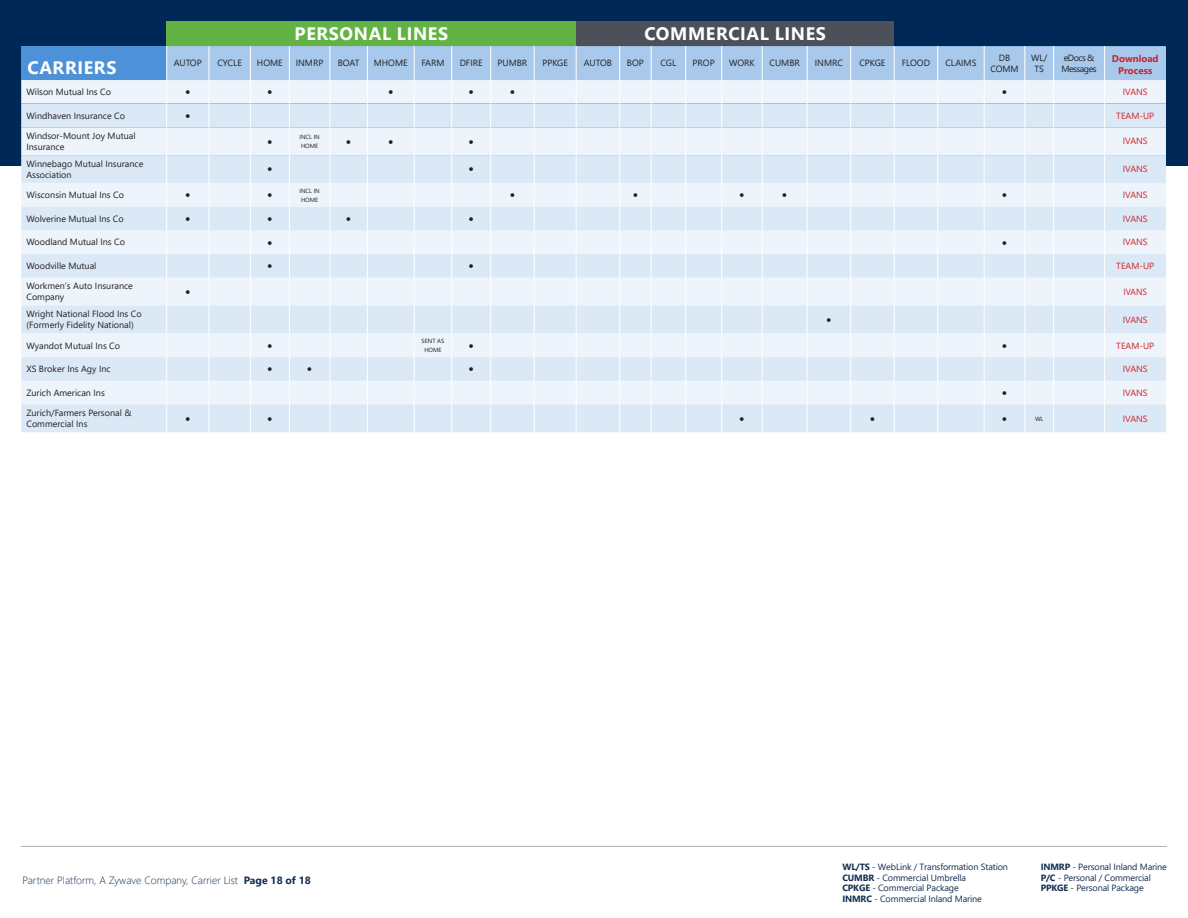
<style>
.page{position:relative;width:1188px;height:918px;background:#fff}
.page>*{position:absolute;margin:0;border:0;box-sizing:border-box;transform-origin:0 0}
.t1{font:700 18px "Segoe UI";letter-spacing:.035em;color:#fff}
.t2{font:15px "Segoe UI";color:#231f20}
.t3{font:300 10.5px "Segoe UI";color:#112d51}
.t4{font:700 9.75px/11.7px "Segoe UI";color:#d1232a;text-align:center}
.t5{font:9px/10.8px "Segoe UI";color:#231f20}
.t6{font:9px/10.8px "Segoe UI";letter-spacing:-.015em;color:#112d51}
.t7{font:9px "Segoe UI";color:#d1232a}
.t8{font:9px/10.8px "Segoe UI";letter-spacing:-.06em;color:#231f20}
.t9{font:9px "Segoe UI";color:#d1232a;scale:.95 1}
.t10{font:6px/9px "Segoe UI";color:#231f20}
.s1{font-weight:700}
</style>
<div class="page">
<div style="left:0;top:0;width:1188px;height:166px;background:#002856"></div>
<hr style="left:21px;top:846px;width:1146px;height:1px;background:#565a5c">
<div style="left:167px;top:21px;width:409px;height:25px;background:#62b343"></div>
<div style="left:576px;top:21px;width:318px;height:25px;background:#4c5159"></div>
<div style="left:21px;top:46px;width:146px;height:34px;background:#4d91d8"></div>
<svg style="left:21px;top:104px;width:145px;height:328px;background:#e3edf8"></svg>
<svg style="left:166px;top:46px;width:1000px;height:386px;background:#dfebf7"></svg>
<p class="t1" style="left:295px;top:17px;width:155px">PERSONAL LINES</p>
<p class="t1" style="left:644px;top:17px;width:183px">COMMERCIAL LINES</p>
<p class="t5" style="left:1035px;top:62px;width:11px">TS</p>
<p class="t8" style="left:1062px;top:52px;width:37px">eDocs &amp;<br>Messages</p>
<p class="t4" style="left:1112px;top:52px;width:48px">Download<br>Process</p>
<p class="t1" style="left:28px;top:51px;width:90px">CARRIERS</p>
<p class="t5" style="left:174px;top:57px;width:29px">AUTOP</p>
<p class="t5" style="left:217px;top:57px;width:26px">CYCLE</p>
<p class="t5" style="left:257px;top:57px;width:27px">HOME</p>
<p class="t5" style="left:296px;top:57px;width:29px">INMRP</p>
<p class="t5" style="left:338px;top:57px;width:23px">BOAT</p>
<p class="t5" style="left:374px;top:57px;width:35px">MHOME</p>
<p class="t5" style="left:421px;top:57px;width:25px">FARM</p>
<p class="t5" style="left:460px;top:57px;width:25px">DFIRE</p>
<p class="t5" style="left:498px;top:57px;width:31px">PUMBR</p>
<p class="t5" style="left:542px;top:57px;width:27px">PPKGE</p>
<p class="t5" style="left:584px;top:57px;width:30px">AUTOB</p>
<p class="t5" style="left:627px;top:57px;width:18px">BOP</p>
<p class="t5" style="left:661px;top:57px;width:17px">CGL</p>
<p class="t5" style="left:693px;top:57px;width:24px">PROP</p>
<p class="t5" style="left:729px;top:57px;width:27px">WORK</p>
<p class="t5" style="left:769px;top:57px;width:32px">CUMBR</p>
<p class="t5" style="left:815px;top:57px;width:30px">INMRC</p>
<p class="t5" style="left:859px;top:57px;width:28px">CPKGE</p>
<p class="t5" style="left:902px;top:57px;width:30px">FLOOD</p>
<p class="t5" style="left:945px;top:57px;width:33px">CLAIMS</p>
<p class="t5" style="left:990px;top:52px;width:30px;text-align:center">DB<br>COMM</p>
<p class="t5" style="left:1031px;top:52px;width:18px">WL/</p>
<p class="t5" style="left:26px;top:86px;width:86px">Wilson Mutual Ins Co</p>
<p class="t2" style="left:185px;top:78px;width:8px">•</p>
<p class="t2" style="left:267px;top:78px;width:8px">•</p>
<p class="t2" style="left:388px;top:78px;width:8px">•</p>
<p class="t2" style="left:468px;top:78px;width:8px">•</p>
<p class="t2" style="left:509px;top:78px;width:8px">•</p>
<p class="t2" style="left:1001px;top:78px;width:8px">•</p>
<p class="t7" style="left:1123px;top:83px;width:26px">IVANS</p>
<p class="t5" style="left:26px;top:109px;width:100px">Windhaven Insurance Co</p>
<p class="t2" style="left:185px;top:101px;width:8px">•</p>
<p class="t7" style="left:1116px;top:107px;width:39px">TEAM-UP</p>
<p class="t5" style="left:26px;top:130px;width:111px">Windsor-Mount Joy Mutual<br>Insurance</p>
<p class="t2" style="left:267px;top:127px;width:8px">•</p>
<p class="t10" style="left:299px;top:132px;width:22px">INCL IN<br>HOME</p>
<p class="t2" style="left:346px;top:127px;width:8px">•</p>
<p class="t2" style="left:388px;top:127px;width:8px">•</p>
<p class="t2" style="left:468px;top:127px;width:8px">•</p>
<p class="t7" style="left:1123px;top:133px;width:26px">IVANS</p>
<p class="t5" style="left:26px;top:157px;width:119px">Winnebago Mutual Insurance<br>Association</p>
<p class="t2" style="left:267px;top:155px;width:8px">•</p>
<p class="t2" style="left:468px;top:155px;width:8px">•</p>
<p class="t7" style="left:1123px;top:161px;width:26px">IVANS</p>
<p class="t5" style="left:26px;top:189px;width:99px">Wisconsin Mutual Ins Co</p>
<p class="t2" style="left:185px;top:181px;width:8px">•</p>
<p class="t2" style="left:267px;top:181px;width:8px">•</p>
<p class="t10" style="left:299px;top:185px;width:22px">INCL IN<br>HOME</p>
<p class="t2" style="left:509px;top:181px;width:8px">•</p>
<p class="t2" style="left:632px;top:181px;width:8px">•</p>
<p class="t2" style="left:739px;top:181px;width:8px">•</p>
<p class="t2" style="left:782px;top:181px;width:8px">•</p>
<p class="t2" style="left:1001px;top:181px;width:8px">•</p>
<p class="t7" style="left:1123px;top:186px;width:26px">IVANS</p>
<p class="t5" style="left:26px;top:212px;width:99px">Wolverine Mutual Ins Co</p>
<p class="t2" style="left:185px;top:205px;width:8px">•</p>
<p class="t2" style="left:267px;top:205px;width:8px">•</p>
<p class="t2" style="left:346px;top:205px;width:8px">•</p>
<p class="t2" style="left:468px;top:205px;width:8px">•</p>
<p class="t7" style="left:1123px;top:210px;width:26px">IVANS</p>
<p class="t5" style="left:26px;top:236px;width:100px">Woodland Mutual Ins Co</p>
<p class="t2" style="left:267px;top:228px;width:8px">•</p>
<p class="t2" style="left:1001px;top:228px;width:8px">•</p>
<p class="t7" style="left:1123px;top:234px;width:26px">IVANS</p>
<p class="t5" style="left:26px;top:260px;width:72px">Woodville Mutual</p>
<p class="t2" style="left:267px;top:252px;width:8px">•</p>
<p class="t2" style="left:468px;top:252px;width:8px">•</p>
<p class="t7" style="left:1116px;top:257px;width:39px">TEAM-UP</p>
<p class="t5" style="left:26px;top:280px;width:108px">Workmen’s Auto Insurance<br>Company</p>
<p class="t2" style="left:185px;top:278px;width:8px">•</p>
<p class="t9" style="left:1124px;top:283px;width:26px">IVANS</p>
<p class="t5" style="left:26px;top:308px;width:117px">Wright National Flood Ins Co (Formerly Fidelity National)</p>
<p class="t2" style="left:826px;top:305px;width:8px">•</p>
<p class="t7" style="left:1123px;top:311px;width:26px">IVANS</p>
<p class="t5" style="left:26px;top:339px;width:95px">Wyandot Mutual Ins Co</p>
<p class="t2" style="left:267px;top:331px;width:8px">•</p>
<p class="t10" style="left:422px;top:336px;width:24px;text-align:center">SENT AS<br>HOME</p>
<p class="t2" style="left:468px;top:331px;width:8px">•</p>
<p class="t2" style="left:1001px;top:331px;width:8px">•</p>
<p class="t7" style="left:1116px;top:337px;width:39px">TEAM-UP</p>
<p class="t5" style="left:26px;top:363px;width:86px">XS Broker Ins Agy Inc</p>
<p class="t2" style="left:267px;top:355px;width:8px">•</p>
<p class="t2" style="left:307px;top:355px;width:8px">•</p>
<p class="t2" style="left:468px;top:355px;width:8px">•</p>
<p class="t7" style="left:1123px;top:361px;width:26px">IVANS</p>
<p class="t5" style="left:26px;top:386px;width:80px">Zurich American Ins</p>
<p class="t2" style="left:1001px;top:379px;width:8px">•</p>
<p class="t7" style="left:1123px;top:384px;width:26px">IVANS</p>
<p class="t5" style="left:26px;top:407px;width:107px">Zurich/Farmers Personal &amp;<br>Commercial Ins</p>
<p class="t2" style="left:185px;top:404px;width:8px">•</p>
<p class="t2" style="left:267px;top:404px;width:8px">•</p>
<p class="t2" style="left:739px;top:404px;width:8px">•</p>
<p class="t2" style="left:869px;top:404px;width:8px">•</p>
<p class="t2" style="left:1001px;top:404px;width:8px">•</p>
<p class="t10" style="left:1035px;top:413px;width:10px">WL</p>
<p class="t7" style="left:1123px;top:410px;width:26px">IVANS</p>
<p class="t3" style="left:22px;top:870px;width:290px">Partner Platform, A Zywave Company, Carrier List <span class="s1">Page 18 of 18</span></p>
<p class="t6" style="left:842px;top:860px;width:167px"><span class="s1">WL/TS</span> - WebLink / Transformation Station<br><span class="s1">CUMBR</span> - Commercial Umbrella<br><span class="s1">CPKGE</span> - Commercial Package<br><span class="s1">INMRC</span> - Commercial Inland Marine</p>
<p class="t6" style="left:1041px;top:860px;width:128px"><span class="s1">INMRP</span> - Personal Inland Marine<br><span class="s1">P/C</span> - Personal / Commercial<br><span class="s1">PPKGE</span> - Personal Package</p>
</div>
